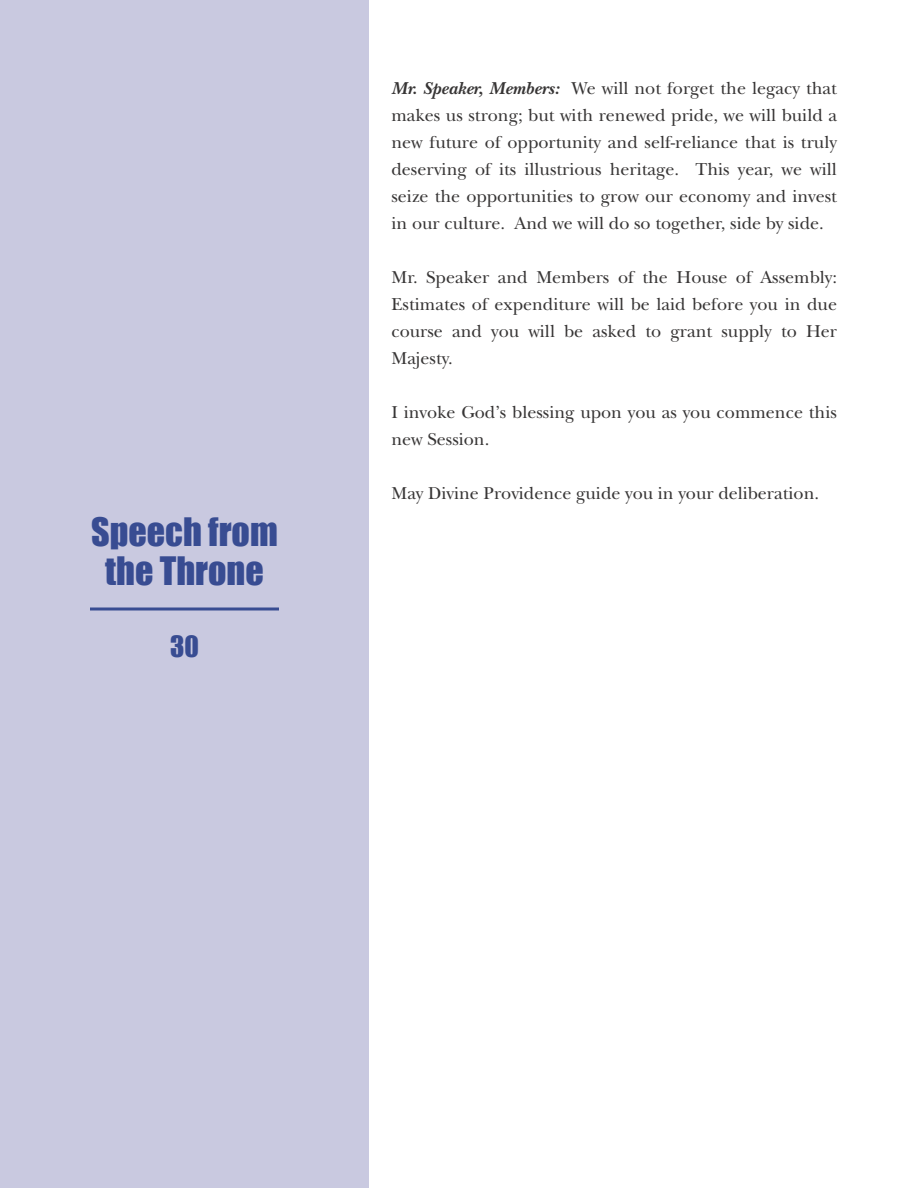
<style>
.page{position:relative;width:918px;height:1188px;background:#fff}
.page>*{position:absolute;margin:0;border:0;box-sizing:border-box;transform-origin:0 0}
.t1{font:36px/39px "Impact";color:#384c92;text-align:center}
.t2{font:27px "Impact";color:#384c92}
.t3{font:18px/27px "New Baskerville";color:#373535;text-align:justify}
.s1{font-weight:700;font-style:italic}
</style>
<div class="page">
<div style="left:0;top:0;width:369px;height:1188px;background:#c9c9e0"></div>
<hr style="left:90px;top:608px;width:189px;height:2px;background:#384c92">
<h1 class="t1" style="left:91px;top:512px;width:188px">Speech from the Throne</h1>
<h2 class="t2" style="left:170px;top:625px;width:30px">30</h2>
<p class="t3" style="left:392px;top:75px;width:447px"><span class="s1">Mr. Speaker, Members:</span> We will not forget the legacy that makes us strong; but with renewed pride, we will build a new future of opportunity and self-reliance that is truly deserving of its illustrious heritage. This year, we will seize the opportunities to grow our economy and invest in our culture. And we will do so together, side by side.</p>
<p class="t3" style="left:392px;top:264px;width:447px">Mr. Speaker and Members of the House of Assembly:<br>Estimates of expenditure will be laid before you in due course and you will be asked to grant supply to Her Majesty.</p>
<p class="t3" style="left:392px;top:399px;width:447px">I invoke God’s blessing upon you as you commence this new Session.</p>
<p class="t3" style="left:392px;top:480px;width:429px">May Divine Providence guide you in your deliberation.</p>
</div>
